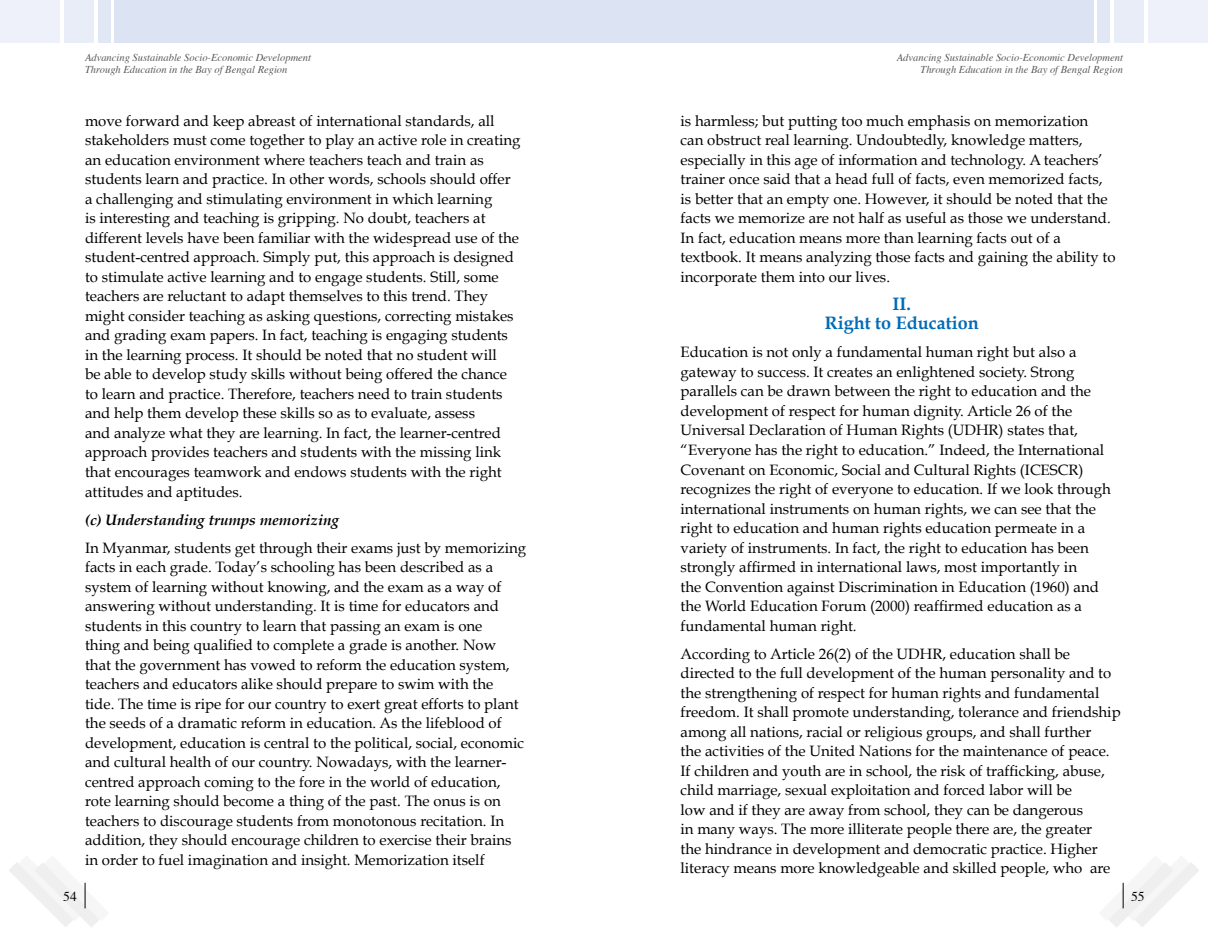
<style>
.page{position:relative;width:1208px;height:936px;background:#fff}
.page>*{position:absolute;margin:0;border:0;box-sizing:border-box;transform-origin:0 0}
.t1{font:700 18px/19.5px "Book Antiqua";color:#006cb7;text-align:center}
.t2{font:15px/19.5px "Book Antiqua";color:#000}
.t3{font:italic 700 15px "Book Antiqua";color:#000}
.t4{font:13.5px "Times";color:#000}
.t5{font:italic 10.5px/12px "Times";color:#58595b;text-align:right}
</style>
<div class="page">
<div style="left:115px;top:0;width:489px;height:43px;background:#dce3f3"></div>
<div style="left:0;top:0;width:59px;height:43px;background:#eef1f9"></div>
<div style="left:64px;top:0;width:29px;height:43px;background:#e9edf7"></div>
<div style="left:98px;top:0;width:12px;height:43px;background:#e1e7f5"></div>
<div style="left:604px;top:0;width:489px;height:43px;background:#dce3f3"></div>
<div style="left:1148px;top:0;width:60px;height:43px;background:#eef1f9"></div>
<div style="left:1114px;top:0;width:30px;height:43px;background:#e9edf7"></div>
<div style="left:1097px;top:0;width:13px;height:43px;background:#e1e7f5"></div>
<svg style="left:9px;top:863px;width:90px;height:64px"></svg>
<svg style="left:1109px;top:863px;width:90px;height:64px"></svg>
<p class="t5" style="left:85px;top:51px;width:228px;text-align:left">Advancing Sustainable Socio-Economic Development<br>Through Education in the Bay of Bengal Region</p>
<p class="t2" style="left:85px;top:111px;width:437px">move forward and keep abreast of international standards, all stakeholders must come together to play an active role in creating an education environment where teachers teach and train as students learn and practice. In other words, schools should offer a challenging and stimulating environment in which learning<br>is interesting and teaching is gripping. No doubt, teachers at different levels have been familiar with the widespread use of the student-centred approach. Simply put, this approach is designed to stimulate active learning and to engage students. Still, some teachers are reluctant to adapt themselves to this trend. They might consider teaching as asking questions, correcting mistakes and grading exam papers. In fact, teaching is engaging students in the learning process. It should be noted that no student will<br>be able to develop study skills without being offered the chance to learn and practice. Therefore, teachers need to train students and help them develop these skills so as to evaluate, assess<br>and analyze what they are learning. In fact, the learner-centred approach provides teachers and students with the missing link that encourages teamwork and endows students with the right attitudes and aptitudes.</p>
<p class="t3" style="left:85px;top:510px;width:255px">(c) Understanding trumps memorizing</p>
<p class="t2" style="left:85px;top:537px;width:442px">In Myanmar, students get through their exams just by memorizing facts in each grade. Today’s schooling has been described as a system of learning without knowing, and the exam as a way of answering without understanding. It is time for educators and students in this country to learn that passing an exam is one<br>thing and being qualified to complete a grade is another. Now<br>that the government has vowed to reform the education system, teachers and educators alike should prepare to swim with the tide. The time is ripe for our country to exert great efforts to plant the seeds of a dramatic reform in education. As the lifeblood of development, education is central to the political, social, economic and cultural health of our country. Nowadays, with the learner&shy;centred approach coming to the fore in the world of education, rote learning should become a thing of the past. The onus is on teachers to discourage students from monotonous recitation. In addition, they should encourage children to exercise their brains in order to fuel imagination and insight. Memorization itself</p>
<p class="t4" style="left:63px;top:883px;width:15px">54</p>
<p class="t5" style="left:897px;top:51px;width:228px">Advancing Sustainable Socio-Economic Development<br>Through Education in the Bay of Bengal Region</p>
<p class="t2" style="left:680px;top:111px;width:436px">is harmless; but putting too much emphasis on memorization<br>can obstruct real learning. Undoubtedly, knowledge matters, especially in this age of information and technology. A teachers’ trainer once said that a head full of facts, even memorized facts, is better that an empty one. However, it should be noted that the facts we memorize are not half as useful as those we understand.<br>In fact, education means more than learning facts out of a textbook. It means analyzing those facts and gaining the ability to incorporate them into our lives.</p>
<p class="t1" style="left:824px;top:294px;width:155px">II.<br>Right to Education</p>
<p class="t2" style="left:680px;top:342px;width:432px">Education is not only a fundamental human right but also a gateway to success. It creates an enlightened society. Strong parallels can be drawn between the right to education and the development of respect for human dignity. Article 26 of the Universal Declaration of Human Rights (UDHR) states that, “Everyone has the right to education.” Indeed, the International Covenant on Economic, Social and Cultural Rights (ICESCR) recognizes the right of everyone to education. If we look through international instruments on human rights, we can see that the right to education and human rights education permeate in a variety of instruments. In fact, the right to education has been strongly affirmed in international laws, most importantly in<br>the Convention against Discrimination in Education (1960) and the World Education Forum (2000) reaffirmed education as a fundamental human right.</p>
<p class="t2" style="left:680px;top:643px;width:441px">According to Article 26(2) of the UDHR, education shall be directed to the full development of the human personality and to the strengthening of respect for human rights and fundamental freedom. It shall promote understanding, tolerance and friendship among all nations, racial or religious groups, and shall further<br>the activities of the United Nations for the maintenance of peace.<br>If children and youth are in school, the risk of trafficking, abuse, child marriage, sexual exploitation and forced labor will be<br>low and if they are away from school, they can be dangerous<br>in many ways. The more illiterate people there are, the greater<br>the hindrance in development and democratic practice. Higher literacy means more knowledgeable and skilled people, who are</p>
<p class="t4" style="left:1131px;top:883px;width:15px">55</p>
</div>
